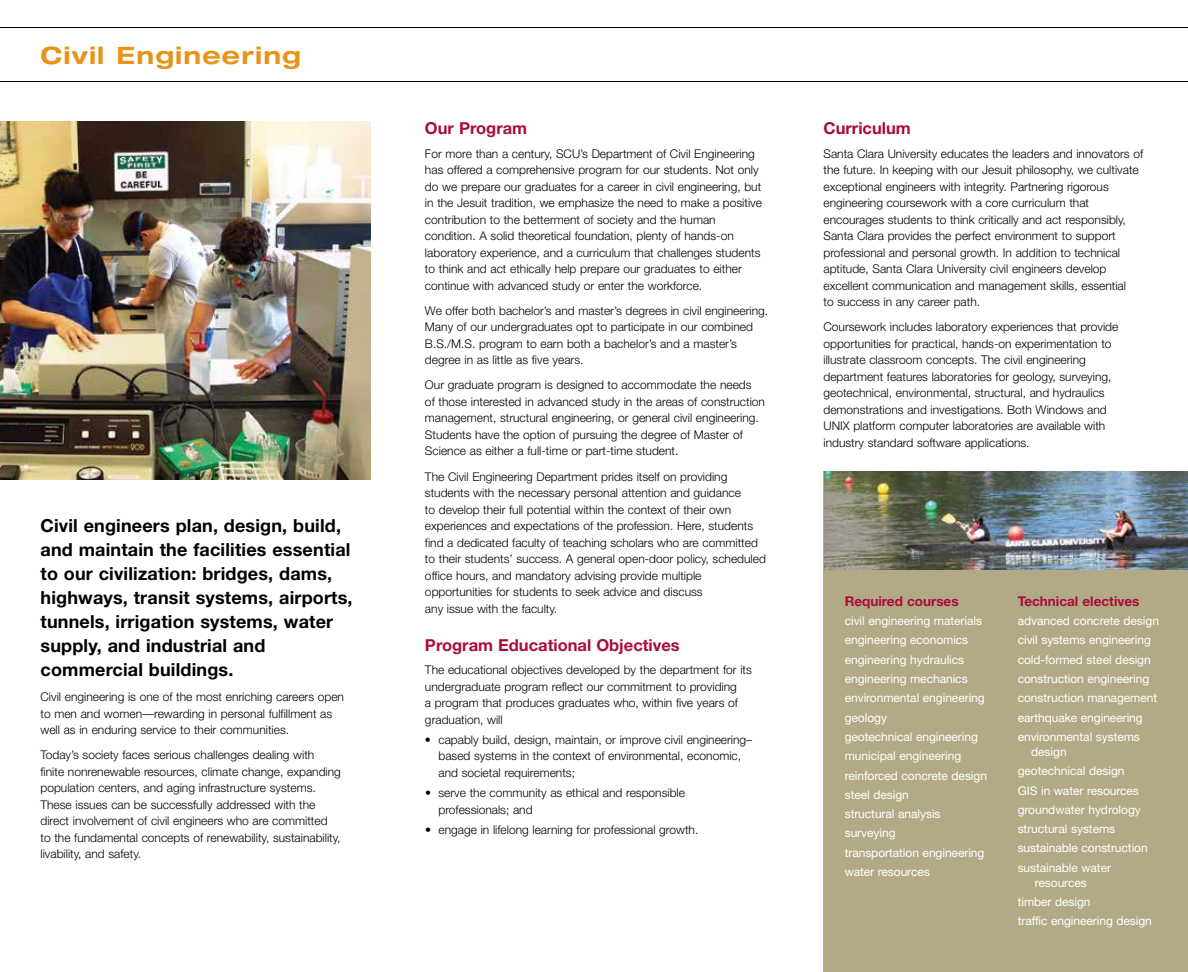
<style>
.page{position:relative;width:1188px;height:972px;background:#fff}
.page>*{position:absolute;margin:0;border:0;box-sizing:border-box;transform-origin:0 0}
.t1{font:700 expanded 24px "Helvetica Neue";letter-spacing:.05em;color:#e8941a}
.t2{font:700 18px/24px "Helvetica Neue";letter-spacing:.01em;color:#000}
.t3{font:700 16.5px "Helvetica Neue";color:#a90c37}
.t4{font:700 13.5px "Helvetica Neue";color:#a90c37}
.t5{font:300 12px/16.5px "Helvetica Neue";color:#000}
.t6{font:12px/19.4px "Helvetica Neue";letter-spacing:-.005em;color:#fff}
</style>
<div class="page">
<hr style="left:0;top:27px;width:1188px;height:1px;background:#000">
<hr style="left:0;top:81px;width:1188px;height:1px;background:#000">
<div style="left:824px;top:472px;width:364px;height:500px;background:#b2aa87"></div>
<img style="left:0;top:122px;width:371px;height:357px">
<img style="left:825px;top:471px;width:363px;height:98px">
<h1 class="t1" style="left:40px;top:40px;width:262px">Civil Engineering</h1>
<p class="t2" style="left:40px;top:513px;width:314px">Civil engineers plan, design, build, and maintain the facilities essential to our civilization: bridges, dams, highways, transit systems, airports, tunnels, irrigation systems, water supply, and industrial and commercial buildings.</p>
<p class="t5" style="left:40px;top:688px;width:305px">Civil engineering is one of the most enriching careers open to men and women—rewarding in personal fulfillment as well as in enduring service to their communities.</p>
<p class="t5" style="left:40px;top:747px;width:302px">Today’s society faces serious challenges dealing with finite nonrenewable resources, climate change, expanding population centers, and aging infrastructure systems.<br>These issues can be successfully addressed with the direct involvement of civil engineers who are committed<br>to the fundamental concepts of renewability, sustainability, livability, and safety.</p>
<h3 class="t3" style="left:425px;top:118px;width:104px">Our Program</h3>
<p class="t5" style="left:425px;top:145px;width:339px">For more than a century, SCU’s Department of Civil Engineering has offered a comprehensive program for our students. Not only do we prepare our graduates for a career in civil engineering, but in the Jesuit tradition, we emphasize the need to make a positive contribution to the betterment of society and the human condition. A solid theoretical foundation, plenty of hands-on laboratory experience, and a curriculum that challenges students to think and act ethically help prepare our graduates to either continue with advanced study or enter the workforce.</p>
<p class="t5" style="left:425px;top:302px;width:345px">We offer both bachelor’s and master’s degrees in civil engineering.<br>Many of our undergraduates opt to participate in our combined B.S./M.S. program to earn both a bachelor’s and a master’s degree in as little as five years.</p>
<p class="t5" style="left:425px;top:377px;width:342px">Our graduate program is designed to accommodate the needs<br>of those interested in advanced study in the areas of construction management, structural engineering, or general civil engineering.<br>Students have the option of pursuing the degree of Master of Science as either a full-time or part-time student.</p>
<p class="t5" style="left:425px;top:468px;width:342px">The Civil Engineering Department prides itself on providing students with the necessary personal attention and guidance<br>to develop their full potential within the context of their own experiences and expectations of the profession. Here, students find a dedicated faculty of teaching scholars who are committed to their students’ success. A general open-door policy, scheduled office hours, and mandatory advising provide multiple opportunities for students to seek advice and discuss<br>any issue with the faculty.</p>
<h3 class="t3" style="left:425px;top:635px;width:256px">Program Educational Objectives</h3>
<p class="t5" style="left:425px;top:661px;width:328px">The educational objectives developed by the department for its undergraduate program reflect our commitment to providing<br>a program that produces graduates who, within five years of graduation, will</p>
<p class="t5" style="left:439px;top:731px;width:315px;text-indent:-14px">• capably build, design, maintain, or improve civil engineering– based systems in the context of environmental, economic, and societal requirements;</p>
<p class="t5" style="left:439px;top:784px;width:248px;text-indent:-14px">• serve the community as ethical and responsible professionals; and</p>
<p class="t5" style="left:425px;top:821px;width:275px">• engage in lifelong learning for professional growth.</p>
<h3 class="t3" style="left:824px;top:118px;width:89px">Curriculum</h3>
<p class="t5" style="left:824px;top:145px;width:321px">Santa Clara University educates the leaders and innovators of the future. In keeping with our Jesuit philosophy, we cultivate exceptional engineers with integrity. Partnering rigorous engineering coursework with a core curriculum that encourages students to think critically and act responsibly, Santa Clara provides the perfect environment to support professional and personal growth. In addition to technical aptitude, Santa Clara University civil engineers develop excellent communication and management skills, essential<br>to success in any career path.</p>
<p class="t5" style="left:824px;top:319px;width:296px">Coursework includes laboratory experiences that provide opportunities for practical, hands-on experimentation to illustrate classroom concepts. The civil engineering department features laboratories for geology, surveying, geotechnical, environmental, structural, and hydraulics demonstrations and investigations. Both Windows and UNIX platform computer laboratories are available with industry standard software applications.</p>
<p class="t4" style="left:845px;top:592px;width:115px">Required courses</p>
<p class="t6" style="left:845px;top:611px;width:144px">civil engineering materials engineering economics engineering hydraulics engineering mechanics environmental engineering geology<br>geotechnical engineering municipal engineering reinforced concrete design steel design<br>structural analysis surveying<br>transportation engineering water resources</p>
<p class="t4" style="left:1018px;top:592px;width:123px">Technical electives</p>
<p class="t6" style="left:1018px;top:611px;width:143px">advanced concrete design civil systems engineering cold-formed steel design construction engineering construction management earthquake engineering environmental systems</p>
<p class="t6" style="left:1018px;top:742px;width:132px;text-indent:14px">design<br>geotechnical design<br>GIS in water resources groundwater hydrology structural systems sustainable construction sustainable water</p>
<p class="t6" style="left:1018px;top:873px;width:136px;text-indent:17px">resources<br>timber design<br>traffic engineering design</p>
</div>
